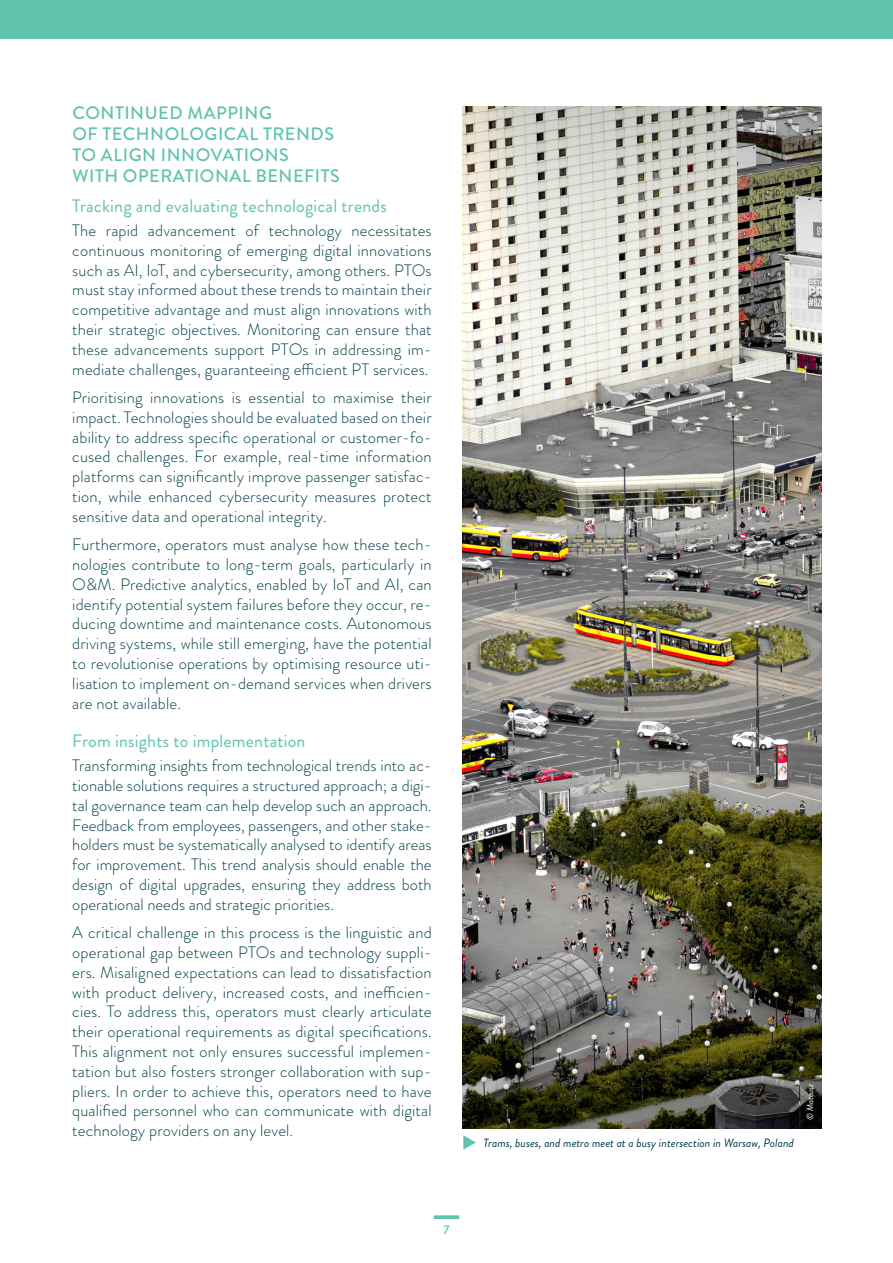
<style>
.page{position:relative;width:893px;height:1263px;background:#fff}
.page>*{position:absolute;margin:0;border:0;box-sizing:border-box;transform-origin:0 0}
.t1{font:500 18px/21px "Brandon Grotesque";letter-spacing:.03em;color:#60c3ad}
.t2{font:18px "Brandon Grotesque";letter-spacing:.01em;color:#60c3ad}
.t3{font:300 16.5px/19.8px "Brandon Grotesque";letter-spacing:.01em;color:#004047;text-align:justify}
.t4{font:500 12.6px "Brandon Grotesque";color:#60c3ad}
.t5{font:italic 12px "Brandon Grotesque";color:#004047}
.t6{font:italic 9px "Brandon Grotesque";color:#fff}
</style>
<div class="page">
<div style="left:0;top:0;width:893px;height:39px;background:#60c3ad"></div>
<svg style="left:434px;top:1215px;width:25px;height:4px"></svg>
<img style="left:462px;top:106px;width:360px;height:1023px">
<svg style="left:463px;top:1135px;width:13px;height:15px"></svg>
<p class="t1" style="left:72px;top:103px;width:269px">CONTINUED MAPPING<br>OF TECHNOLOGICAL TRENDS<br>TO ALIGN INNOVATIONS<br>WITH OPERATIONAL BENEFITS</p>
<p class="t2" style="left:72px;top:193px;width:316px">Tracking and evaluating technological trends</p>
<p class="t3" style="left:72px;top:221px;width:361px">The rapid advancement of technology necessitates continuous monitoring of emerging digital innovations such as AI, IoT, and cybersecurity, among others. PTOs must stay informed about these trends to maintain their competitive advantage and must align innovations with their strategic objectives. Monitoring can ensure that these advancements support PTOs in addressing im&shy;mediate challenges, guaranteeing efficient PT services.</p>
<p class="t3" style="left:72px;top:387px;width:361px">Prioritising innovations is essential to maximise their impact. Technologies should be evaluated based on their ability to address specific operational or customer-fo&shy;cused challenges. For example, real-time information platforms can significantly improve passenger satisfac&shy;tion, while enhanced cybersecurity measures protect sensitive data and operational integrity.</p>
<p class="t3" style="left:72px;top:535px;width:361px">Furthermore, operators must analyse how these tech&shy;nologies contribute to long-term goals, particularly in O&amp;M. Predictive analytics, enabled by IoT and AI, can identify potential system failures before they occur, re&shy;ducing downtime and maintenance costs. Autonomous driving systems, while still emerging, have the potential to revolutionise operations by optimising resource uti&shy;lisation to implement on-demand services when drivers are not available.</p>
<p class="t2" style="left:72px;top:728px;width:235px">From insights to implementation</p>
<p class="t3" style="left:72px;top:756px;width:361px">Transforming insights from technological trends into ac&shy;tionable solutions requires a structured approach; a digi&shy;tal governance team can help develop such an approach.<br>Feedback from employees, passengers, and other stake&shy;holders must be systematically analysed to identify areas for improvement. This trend analysis should enable the design of digital upgrades, ensuring they address both operational needs and strategic priorities.</p>
<p class="t3" style="left:72px;top:923px;width:361px">A critical challenge in this process is the linguistic and operational gap between PTOs and technology suppli&shy;ers. Misaligned expectations can lead to dissatisfaction with product delivery, increased costs, and inefficien&shy;cies. To address this, operators must clearly articulate their operational requirements as digital specifications.<br>This alignment not only ensures successful implemen&shy;tation but also fosters stronger collaboration with sup&shy;pliers. In order to achieve this, operators need to have qualified personnel who can communicate with digital technology providers on any level.</p>
<p class="t4" style="left:443px;top:1221px;width:8px">7</p>
<p class="t5" style="left:483px;top:1134px;width:312px">Trams, buses, and metro meet at a busy intersection in Warsaw, Poland</p>
<p class="t6" style="left:804px;top:1120px;width:38px;rotate:-90deg">© Mateusz</p>
</div>
